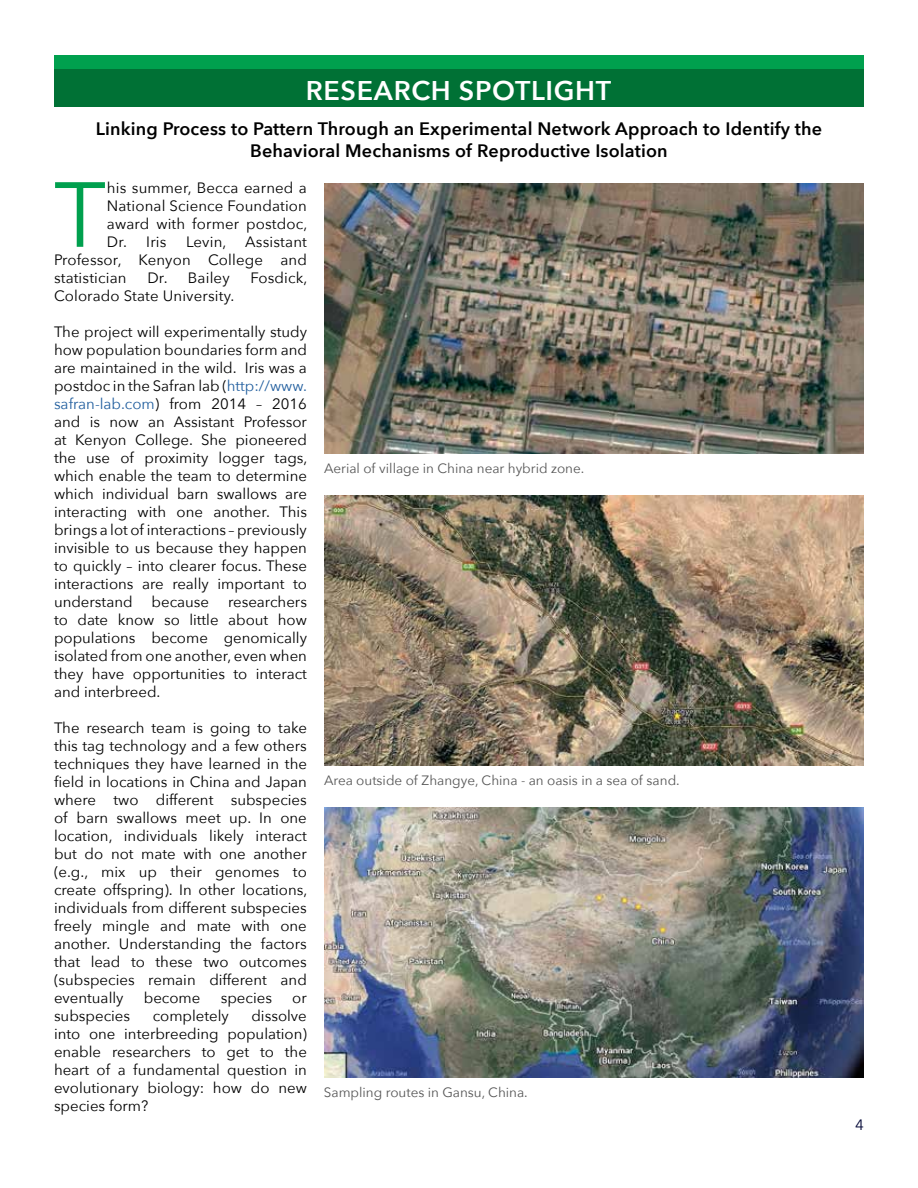
<style>
.page{position:relative;width:918px;height:1188px;background:#fff}
.page>*{position:absolute;margin:0;border:0;box-sizing:border-box;transform-origin:0 0}
.t1{font:91.2px "Avenir Next";color:#00a04e}
.t2{font:600 27px "Avenir Next";letter-spacing:.025em;color:#fff}
.t3{font:600 18px/21.6px "Avenir Next";letter-spacing:.01em;color:#000;text-align:center}
.t4{font:15px/18px "Avenir Next";color:#000;text-align:justify}
.t5{font:15px "Avenir Next";color:#050938}
.t6{font:13.5px "Avenir Next";color:#555}
.s1{color:#215e9e}
</style>
<div class="page">
<div style="left:54px;top:56px;width:810px;height:13px;background:#00a04e"></div>
<div style="left:54px;top:69px;width:810px;height:38px;background:#007135"></div>
<img style="left:324px;top:808px;width:539px;height:269px">
<img style="left:324px;top:183px;width:540px;height:270px">
<img style="left:324px;top:496px;width:540px;height:270px">
<h2 class="t2" style="left:306px;top:67px;width:307px">RESEARCH SPOTLIGHT</h2>
<p class="t3" style="left:96px;top:118px;width:728px">Linking Process to Pattern Through an Experimental Network Approach to Identify the<br>Behavioral Mechanisms of Reproductive Isolation</p>
<h1 class="t1" style="left:54px;top:138px;width:54px">T</h1>
<p class="t4" style="left:107px;top:178px;width:202px">his summer, Becca earned a National Science Foundation award with former postdoc, Dr. Iris</p>
<p class="t4" style="left:54px;top:232px;width:254px;text-indent:191px">Assistant Professor, Kenyon College and statistician</p>
<p class="t4" style="left:186px;top:232px;width:42px">Levin,</p>
<p class="t4" style="left:147px;top:268px;width:84px">Dr. Bailey</p>
<p class="t4" style="left:251px;top:268px;width:58px">Fosdick,</p>
<p class="t4" style="left:54px;top:286px;width:182px">Colorado State University.</p>
<p class="t4" style="left:54px;top:322px;width:255px">The project will experimentally study how population boundaries form and are maintained in the wild. Iris was a postdoc in the Safran lab (<span class="s1">http://www. safran-lab.com</span>) from 2014 – 2016 and is now an Assistant Professor at Kenyon College. She pioneered the use of proximity logger tags, which enable the team to determine which individual barn swallows are interacting with one another. This brings a lot of interactions – previously invisible to us because they happen to quickly – into clearer focus. These interactions are really important to understand</p>
<p class="t6" style="left:324px;top:457px;width:262px">Aerial of village in China near hybrid zone.</p>
<p class="t4" style="left:54px;top:592px;width:255px;text-indent:174px">researchers to date know so little about how populations become genomically isolated from one another, even when they have opportunities to interact and interbreed.</p>
<p class="t4" style="left:54px;top:718px;width:255px">The research team is going to take this tag technology and a few others techniques they have learned in the field in locations in China and Japan where two different subspecies of barn swallows meet up. In one location, individuals likely interact but do not mate with one another (e.g., mix up their genomes to create offspring). In other locations, individuals from different subspecies freely mingle and mate with one another. Understanding the factors that lead to these two outcomes (subspecies remain different and eventually</p>
<p class="t4" style="left:152px;top:592px;width:59px">because</p>
<p class="t6" style="left:324px;top:769px;width:357px">Area outside of Zhangye, China - an oasis in a sea of sand.</p>
<p class="t4" style="left:144px;top:988px;width:58px">become</p>
<p class="t4" style="left:221px;top:988px;width:53px">species</p>
<p class="t4" style="left:292px;top:988px;width:16px">or</p>
<p class="t4" style="left:54px;top:1006px;width:78px">subspecies</p>
<p class="t4" style="left:153px;top:1006px;width:78px">completely</p>
<p class="t4" style="left:54px;top:1006px;width:254px;text-indent:197px">dissolve into one interbreeding population) enable researchers to get to the heart of a fundamental question in evolutionary biology: how do new species form?</p>
<p class="t6" style="left:324px;top:1081px;width:205px">Sampling routes in Gansu, China.</p>
<p class="t5" style="left:855px;top:1112px;width:10px">4</p>
</div>
